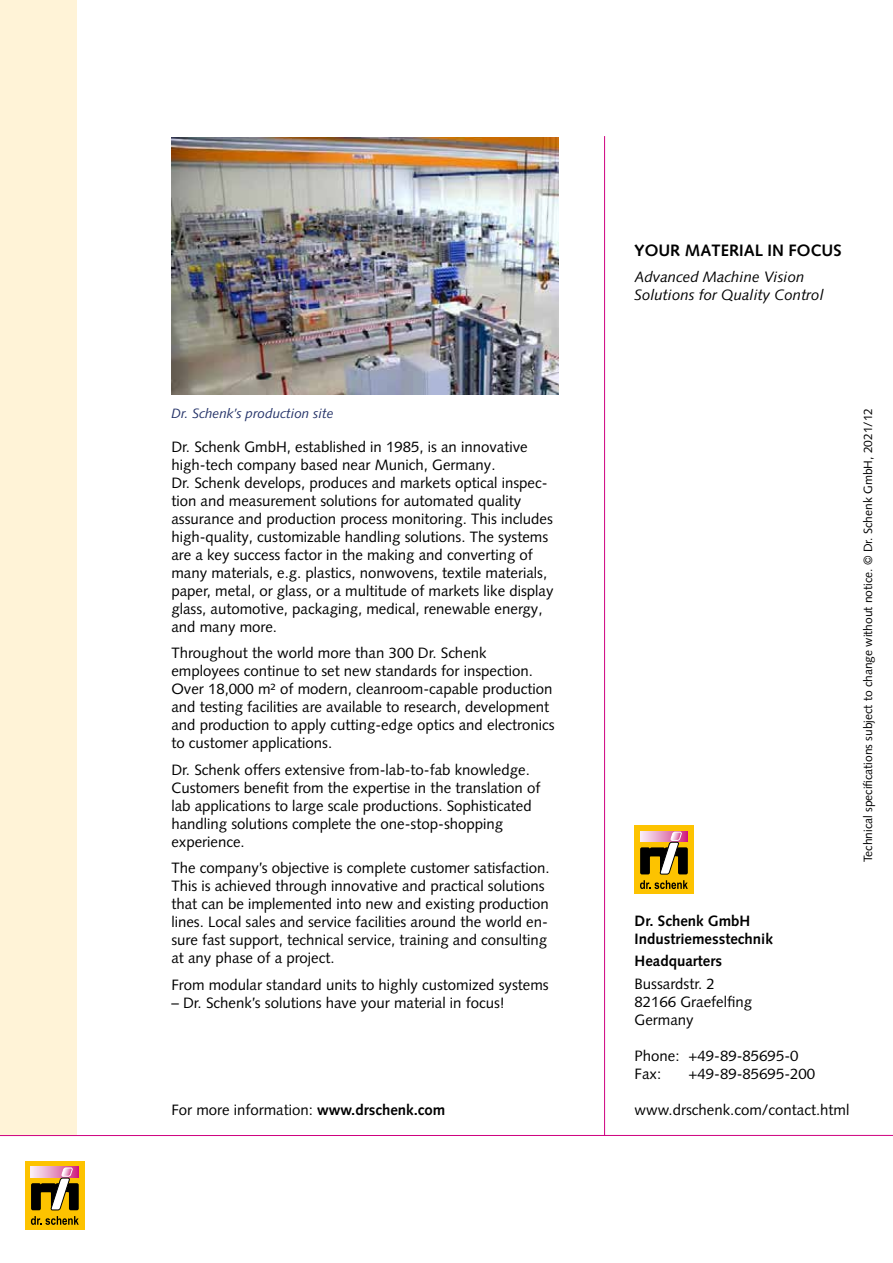
<style>
.page{position:relative;width:893px;height:1263px;background:#fff}
.page>*{position:absolute;margin:0;border:0;box-sizing:border-box;transform-origin:0 0}
.t1{font:700 16.5px "Syntax LT Pro";color:#000}
.t2{font:15px/18px "Syntax LT Pro";color:#000}
.t3{font:italic 15px/18px "Syntax LT Pro";color:#000}
.t4{font:700 15px/18px "Syntax LT Pro";color:#000}
.t5{font:italic 13.5px "Syntax LT Pro";color:#243268}
.t6{font:12px "Syntax LT Pro";color:#000}
.s1{font-weight:700}
</style>
<div class="page">
<div style="left:0;top:0;width:77px;height:1135px;background:#fff3d7"></div>
<hr style="left:0;top:1135px;width:893px;height:1px;background:#cf007f">
<div style="left:26px;top:1161px;width:59px;height:68px;background:#fdc300"></div>
<svg style="left:31px;top:1216px;width:48px;height:9px"></svg>
<svg style="left:31px;top:1167px;width:48px;height:43px"></svg>
<div style="left:635px;top:825px;width:59px;height:68px;background:#fdc300"></div>
<svg style="left:640px;top:831px;width:48px;height:58px"></svg>
<img style="left:171px;top:138px;width:387px;height:257px">
<hr style="left:604px;top:136px;width:1px;height:999px;background:#cf007f">
<p class="t1" style="left:635px;top:240px;width:209px">YOUR MATERIAL IN FOCUS</p>
<p class="t3" style="left:635px;top:268px;width:191px">Advanced Machine Vision<br>Solutions for Quality Control</p>
<p class="t5" style="left:171px;top:405px;width:164px">Dr. Schenk’s production site</p>
<p class="t2" style="left:171px;top:437px;width:384px">Dr. Schenk GmbH, established in 1985, is an innovative high-tech company based near Munich, Germany.<br>Dr. Schenk develops, produces and markets optical inspec&shy;tion and measurement solutions for automated quality assurance and production process monitoring. This includes high-quality, customizable handling solutions. The systems are a key success factor in the making and converting of many materials, e.g. plastics, nonwovens, textile materials, paper, metal, or glass, or a multitude of markets like display glass, automotive, packaging, medical, renewable energy, and many more.</p>
<p class="t2" style="left:171px;top:644px;width:385px">Throughout the world more than 300 Dr. Schenk employees continue to set new standards for inspection.<br>Over 18,000 m² of modern, cleanroom-capable production and testing facilities are available to research, development and production to apply cutting-edge optics and electronics to customer applications.</p>
<p class="t2" style="left:171px;top:760px;width:371px">Dr. Schenk offers extensive from-lab-to-fab knowledge.<br>Customers benefit from the expertise in the translation of lab applications to large scale productions. Sophisticated handling solutions complete the one-stop-shopping experience.</p>
<p class="t2" style="left:171px;top:859px;width:380px">The company’s objective is complete customer satisfaction.<br>This is achieved through innovative and practical solutions that can be implemented into new and existing production lines. Local sales and service facilities around the world en&shy;sure fast support, technical service, training and consulting at any phase of a project.</p>
<p class="t2" style="left:171px;top:975px;width:379px">From modular standard units to highly customized systems</p>
<p class="t2" style="left:171px;top:993px;width:335px">– Dr. Schenk’s solutions have your material in focus!</p>
<p class="t4" style="left:635px;top:912px;width:140px">Dr. Schenk GmbH<br>Industriemesstechnik</p>
<p class="t4" style="left:635px;top:952px;width:89px">Headquarters</p>
<p class="t2" style="left:635px;top:974px;width:119px">Bussardstr. 2<br>82166 Graefelfing<br>Germany</p>
<p class="t2" style="left:635px;top:1046px;width:165px">Phone: +49-89-85695-0<br>Fax:</p>
<p class="t2" style="left:689px;top:1064px;width:128px">+49-89-85695-200</p>
<p class="t2" style="left:171px;top:1100px;width:276px">For more information: <span class="s1">www.drschenk.com</span></p>
<p class="t2" style="left:635px;top:1100px;width:216px">www.drschenk.com/contact.html</p>
<p class="t6" style="left:861px;top:862px;width:456px;rotate:-90deg">Technical specifications subject to change without notice. © Dr. Schenk GmbH, 2021/12</p>
</div>
